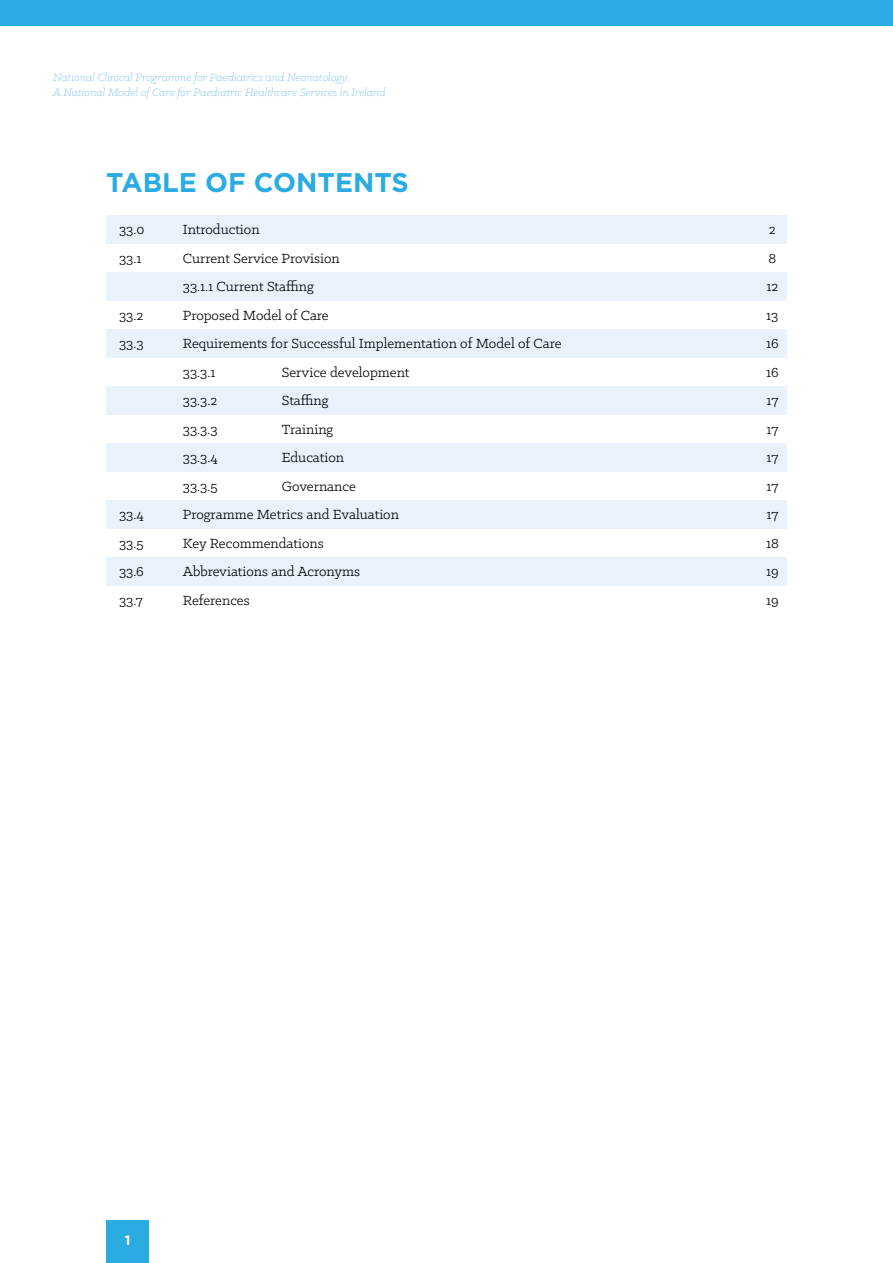
<style>
.page{position:relative;width:893px;height:1263px;background:#fff}
.page>*{position:absolute;margin:0;border:0;box-sizing:border-box;transform-origin:0 0}
.t1{font:700 27px "Gotham HTF";color:#2aace2}
.t2{font:15px "Klinic Slab";color:#000}
.t3{font:700 13.5px "Gotham HTF";color:#fff}
.t4{font:italic 300 12px/14.4px "Klinic Slab";color:#6fbce9}
</style>
<div class="page">
<div style="left:106px;top:215px;width:681px;height:29px;background:#e9f2fb"></div>
<div style="left:106px;top:272px;width:681px;height:29px;background:#e9f2fb"></div>
<div style="left:106px;top:329px;width:681px;height:29px;background:#e9f2fb"></div>
<div style="left:106px;top:386px;width:681px;height:29px;background:#e9f2fb"></div>
<div style="left:106px;top:443px;width:681px;height:29px;background:#e9f2fb"></div>
<div style="left:106px;top:500px;width:681px;height:29px;background:#e9f2fb"></div>
<div style="left:106px;top:557px;width:681px;height:29px;background:#e9f2fb"></div>
<div style="left:0;top:0;width:893px;height:26px;background:#2aace2"></div>
<div style="left:106px;top:1220px;width:43px;height:43px;background:#2aace2"></div>
<p class="t4" style="left:53px;top:70px;width:334px">National Clinical Programme for Paediatrics and Neonatology:<br>A National Model of Care for Paediatric Healthcare Services in Ireland</p>
<h1 class="t1" style="left:106px;top:167px;width:304px">TABLE OF CONTENTS</h1>
<p class="t2" style="left:119px;top:220px;width:27px">33.0</p>
<p class="t2" style="left:183px;top:220px;width:78px">Introduction</p>
<p class="t2" style="left:769px;top:220px;width:8px">2</p>
<p class="t2" style="left:119px;top:249px;width:24px">33.1</p>
<p class="t2" style="left:183px;top:249px;width:158px">Current Service Provision</p>
<p class="t2" style="left:768px;top:249px;width:9px">8</p>
<p class="t2" style="left:183px;top:277px;width:133px">33.1.1 Current Staffing</p>
<p class="t2" style="left:766px;top:277px;width:13px">12</p>
<p class="t2" style="left:119px;top:306px;width:26px">33.2</p>
<p class="t2" style="left:183px;top:306px;width:147px">Proposed Model of Care</p>
<p class="t2" style="left:766px;top:306px;width:14px">13</p>
<p class="t2" style="left:119px;top:334px;width:26px">33.3</p>
<p class="t2" style="left:183px;top:334px;width:380px">Requirements for Successful Implementation of Model of Care</p>
<p class="t2" style="left:766px;top:334px;width:14px">16</p>
<p class="t2" style="left:183px;top:363px;width:34px">33.3.1</p>
<p class="t2" style="left:282px;top:363px;width:129px">Service development</p>
<p class="t2" style="left:766px;top:363px;width:14px">16</p>
<p class="t2" style="left:183px;top:391px;width:36px">33.3.2</p>
<p class="t2" style="left:282px;top:391px;width:48px">Staffing</p>
<p class="t2" style="left:766px;top:391px;width:13px">17</p>
<p class="t2" style="left:183px;top:420px;width:36px">33.3.3</p>
<p class="t2" style="left:282px;top:420px;width:53px">Training</p>
<p class="t2" style="left:766px;top:420px;width:13px">17</p>
<p class="t2" style="left:183px;top:448px;width:36px">33.3.4</p>
<p class="t2" style="left:282px;top:448px;width:64px">Education</p>
<p class="t2" style="left:766px;top:448px;width:13px">17</p>
<p class="t2" style="left:183px;top:477px;width:36px">33.3.5</p>
<p class="t2" style="left:282px;top:477px;width:76px">Governance</p>
<p class="t2" style="left:766px;top:477px;width:13px">17</p>
<p class="t2" style="left:119px;top:505px;width:26px">33.4</p>
<p class="t2" style="left:183px;top:505px;width:218px">Programme Metrics and Evaluation</p>
<p class="t2" style="left:766px;top:505px;width:13px">17</p>
<p class="t2" style="left:119px;top:534px;width:26px">33.5</p>
<p class="t2" style="left:183px;top:534px;width:142px">Key Recommendations</p>
<p class="t2" style="left:766px;top:534px;width:14px">18</p>
<p class="t2" style="left:119px;top:562px;width:26px">33.6</p>
<p class="t2" style="left:183px;top:562px;width:179px">Abbreviations and Acronyms</p>
<p class="t2" style="left:766px;top:562px;width:14px">19</p>
<p class="t2" style="left:119px;top:591px;width:25px">33.7</p>
<p class="t2" style="left:183px;top:591px;width:68px">References</p>
<p class="t2" style="left:766px;top:591px;width:14px">19</p>
<p class="t3" style="left:125px;top:1232px;width:7px">1</p>
</div>
